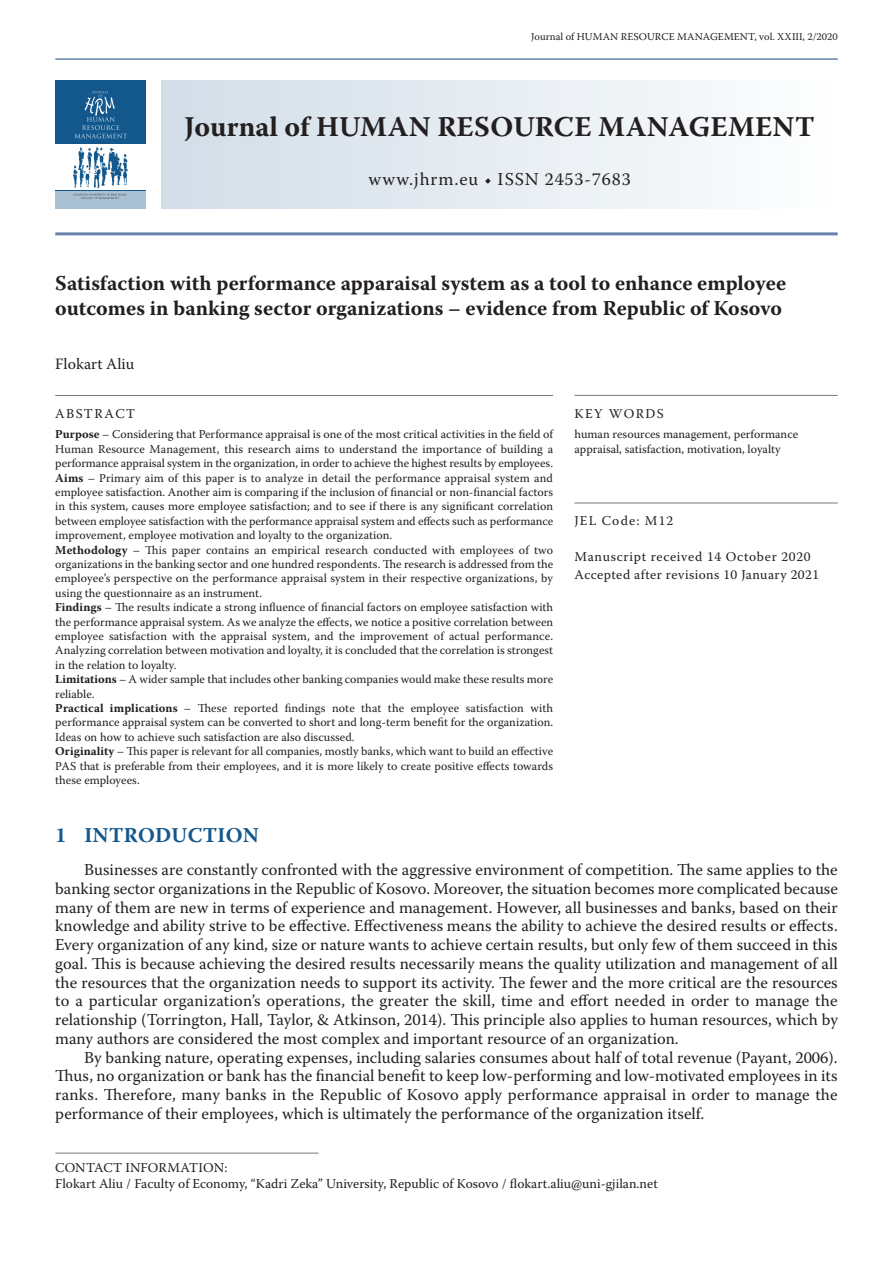
<style>
.page{position:relative;width:893px;height:1263px;background:#fff}
.page>*{position:absolute;margin:0;border:0;box-sizing:border-box;transform-origin:0 0}
.t1{font:700 28.5px "Warnock Pro";letter-spacing:.005em;color:#231f20}
.t2{font:700 21px/25.2px "Warnock Pro";color:#231f20}
.t3{font:700 21px "Warnock Pro";letter-spacing:.01em;color:#13588e}
.t4{font:18px "Warnock Pro";letter-spacing:.05em;color:#231f20}
.t5{font:16.5px/18.8px "Warnock Pro";color:#231f20;text-align:justify}
.t6{font:15.75px "Warnock Pro";color:#231f20}
.t7{font:13.5px/16.2px "Warnock Pro";color:#231f20}
.t8{font:13.5px/18px "Warnock Pro";letter-spacing:.045em;color:#231f20}
.t9{font:13.5px "Warnock Pro";letter-spacing:.085em;color:#231f20}
.t10{font:13.5px "Warnock Pro";letter-spacing:.105em;color:#231f20}
.t11{font:13.5px "Warnock Pro";letter-spacing:.11em;color:#231f20}
.t12{font:12px/14.4px "Warnock Pro";color:#231f20}
.t13{font:10.5px "Warnock Pro";color:#231f20}
.s1{font-weight:700}
</style>
<div class="page">
<hr style="left:55px;top:58px;width:783px;height:2px;background:#6581ac">
<hr style="left:55px;top:395px;width:498px;height:1px;background:#76787b">
<hr style="left:574px;top:395px;width:264px;height:1px;background:#76787b">
<hr style="left:574px;top:503px;width:264px;height:1px;background:#76787b">
<hr style="left:55px;top:232px;width:783px;height:3px;background:#6581ac">
<div style="left:55px;top:190px;width:90px;height:18px;background:#aac0d3"></div>
<hr style="left:55px;top:190px;width:90px;height:1px;background:#13588d">
<div style="left:55px;top:81px;width:90px;height:63px;background:#13588d"></div>
<svg style="left:75px;top:91px;width:52px;height:47px"></svg>
<svg style="left:73px;top:147px;width:55px;height:41px"></svg>
<svg style="left:73px;top:194px;width:54px;height:5px"></svg>
<div style="left:162px;top:81px;width:676px;height:127px;background:linear-gradient(to right,#d2dde7,#fdfefe)"></div>
<hr style="left:55px;top:1153px;width:264px;height:1px;background:#76787b">
<p class="t13" style="left:531px;top:32px;width:308px">Journal of HUMAN RESOURCE MANAGEMENT, vol. XXIII, 2/2020</p>
<h1 class="t1" style="left:185px;top:117px;width:631px">Journal of HUMAN RESOURCE MANAGEMENT</h1>
<h3 class="t4" style="left:368px;top:172px;width:264px">www.jhrm.eu • ISSN 2453-7683</h3>
<h2 class="t2" style="left:55px;top:272px;width:733px">Satisfaction with performance apparaisal system as a tool to enhance employee outcomes in banking sector organizations – evidence from Republic of Kosovo</h2>
<h3 class="t6" style="left:55px;top:358px;width:81px">Flokart Aliu</h3>
<p class="t10" style="left:55px;top:409px;width:82px">ABSTRACT</p>
<p class="t12" style="left:55px;top:428px;width:499px"><span class="s1">Purpose</span> – Considering that Performance appraisal is one of the most critical activities in the field of Human Resource Management, this research aims to understand the importance of building a performance appraisal system in the organization, in order to achieve the highest results by employees.<br><span class="s1">Aims</span> – Primary aim of this paper is to analyze in detail the performance appraisal system and employee satisfaction. Another aim is comparing if the inclusion of financial or non-financial factors in this system, causes more employee satisfaction; and to see if there is any significant correlation between employee satisfaction with the performance appraisal system and effects such as performance improvement, employee motivation and loyalty to the organization.<br><span class="s1">Methodology</span> – This paper contains an empirical research conducted with employees of two organizations in the banking sector and one hundred respondents. The research is addressed from the employee’s perspective on the performance appraisal system in their respective organizations, by using the questionnaire as an instrument.<br><span class="s1">Findings</span> – The results indicate a strong influence of financial factors on employee satisfaction with the performance appraisal system. As we analyze the effects, we notice a positive correlation between employee satisfaction with the appraisal system, and the improvement of actual performance.<br>Analyzing correlation between motivation and loyalty, it is concluded that the correlation is strongest in the relation to loyalty.<br><span class="s1">Limitations</span> – A wider sample that includes other banking companies would make these results more reliable.<br><span class="s1">Practical implications</span> – These reported findings note that the employee satisfaction with performance appraisal system can be converted to short and long-term benefit for the organization.<br>Ideas on how to achieve such satisfaction are also discussed.<br><span class="s1">Originality</span> – This paper is relevant for all companies, mostly banks, which want to build an effective PAS that is preferable from their employees, and it is more likely to create positive effects towards these employees.</p>
<p class="t12" style="left:574px;top:428px;width:225px">human resources management, performance appraisal, satisfaction, motivation, loyalty</p>
<p class="t11" style="left:574px;top:409px;width:91px">KEY WORDS</p>
<p class="t9" style="left:574px;top:516px;width:100px">JEL Code: M12</p>
<p class="t8" style="left:574px;top:549px;width:246px">Manuscript received 14 October 2020<br>Accepted after revisions 10 January 2021</p>
<h2 class="t3" style="left:55px;top:827px;width:205px">1 INTRODUCTION</h2>
<p class="t5" style="left:55px;top:862px;width:784px;text-indent:29px">Businesses are constantly confronted with the aggressive environment of competition. The same applies to the banking sector organizations in the Republic of Kosovo. Moreover, the situation becomes more complicated because many of them are new in terms of experience and management. However, all businesses and banks, based on their knowledge and ability strive to be effective. Effectiveness means the ability to achieve the desired results or effects.<br>Every organization of any kind, size or nature wants to achieve certain results, but only few of them succeed in this goal. This is because achieving the desired results necessarily means the quality utilization and management of all the resources that the organization needs to support its activity. The fewer and the more critical are the resources to a particular organization’s operations, the greater the skill, time and effort needed in order to manage the relationship (Torrington, Hall, Taylor, &amp; Atkinson, 2014). This principle also applies to human resources, which by many authors are considered the most complex and important resource of an organization.</p>
<p class="t5" style="left:55px;top:1049px;width:784px;text-indent:29px">By banking nature, operating expenses, including salaries consumes about half of total revenue (Payant, 2006).<br>Thus, no organization or bank has the financial benefit to keep low-performing and low-motivated employees in its ranks. Therefore, many banks in the Republic of Kosovo apply performance appraisal in order to manage the performance of their employees, which is ultimately the performance of the organization itself.</p>
<p class="t7" style="left:55px;top:1160px;width:604px">CONTACT INFORMATION:<br>Flokart Aliu / Faculty of Economy, “Kadri Zeka” University, Republic of Kosovo / flokart.aliu@uni-gjilan.net</p>
</div>
